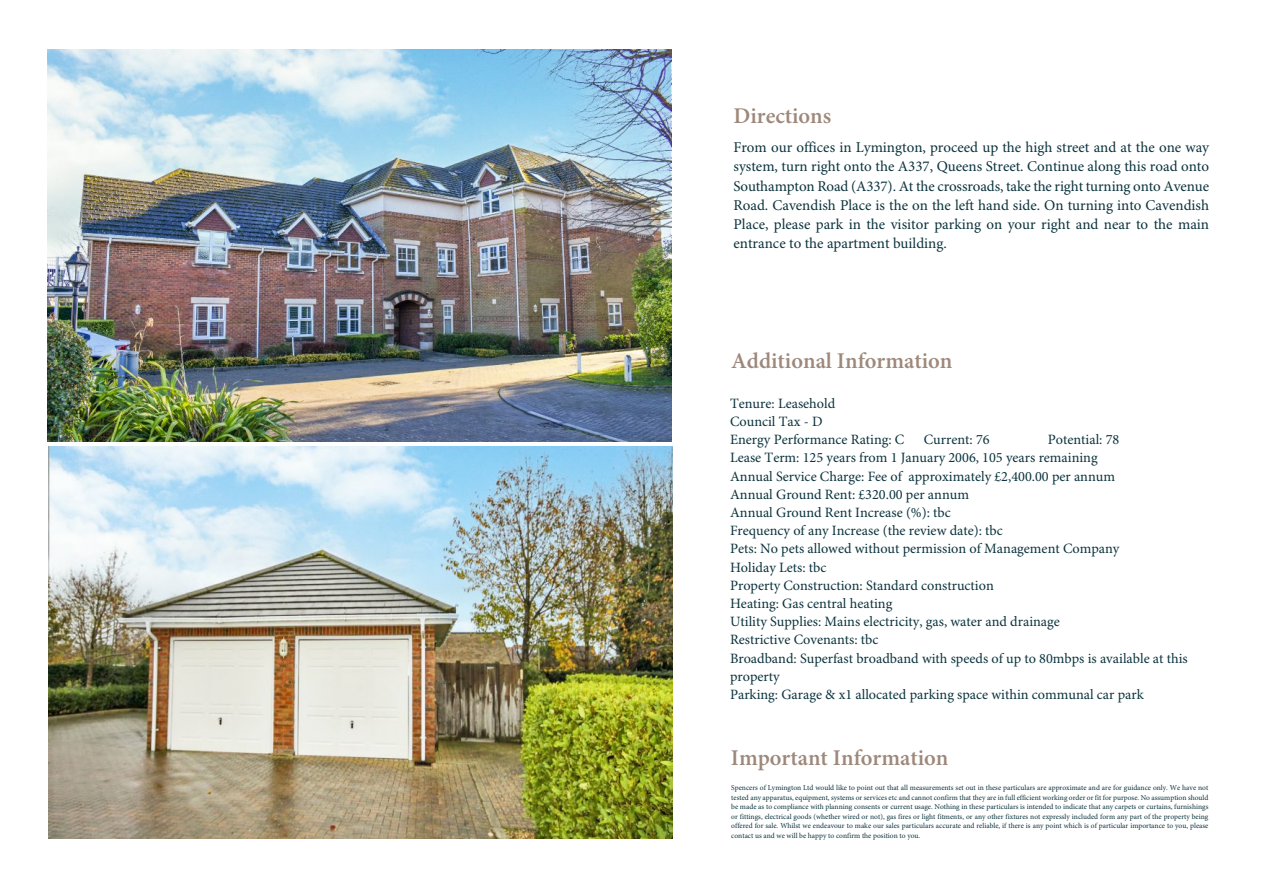
<style>
.page{position:relative;width:1263px;height:893px;background:#fff}
.page>*{position:absolute;margin:0;border:0;box-sizing:border-box;transform-origin:0 0}
.t1{font:600 22.5px "Minion Pro";color:#9e887b}
.t2{font:15px/19.2px "Minion Pro";color:#0b333d;text-align:justify}
.t3{font:14.25px/18.1px "Minion Pro";color:#0b333d}
.t4{font:7.5px/9.6px "Minion Pro";color:#0b333d;text-align:justify}
</style>
<div class="page">
<img style="left:49px;top:447px;width:623px;height:392px">
<img style="left:48px;top:50px;width:623px;height:391px">
<h1 class="t1" style="left:733px;top:106px;width:99px">Directions</h1>
<p class="t2" style="left:733px;top:139px;width:477px">From our offices in Lymington, proceed up the high street and at the one way system, turn right onto the A337, Queens Street. Continue along this road onto Southampton Road (A337). At the crossroads, take the right turning onto Avenue Road. Cavendish Place is the on the left hand side. On turning into Cavendish Place, please park in the visitor parking on your right and near to the main entrance to the apartment building.</p>
<h1 class="t1" style="left:731px;top:352px;width:223px">Additional Information</h1>
<h3 class="t3" style="left:730px;top:395px;width:176px">Tenure: Leasehold<br>Council Tax - D<br>Energy Performance Rating: C</h3>
<p class="t3" style="left:730px;top:432px;width:459px;text-indent:318px">Potential: 78<br>Lease Term: 125 years from 1 January 2006, 105 years remaining<br>Annual Service Charge: Fee of approximately £2,400.00 per annum<br>Annual Ground Rent: £320.00 per annum<br>Annual Ground Rent Increase (%): tbc<br>Frequency of any Increase (the review date): tbc<br>Pets: No pets allowed without permission of Management Company<br>Holiday Lets: tbc<br>Property Construction: Standard construction<br>Heating: Gas central heating<br>Utility Supplies: Mains electricity, gas, water and drainage<br>Restrictive Covenants: tbc<br>Broadband: Superfast broadband with speeds of up to 80mbps is available at this property<br>Parking: Garage &amp; x1 allocated parking space within communal car park</p>
<h3 class="t3" style="left:924px;top:432px;width:67px">Current: 76</h3>
<h1 class="t1" style="left:731px;top:749px;width:219px">Important Information</h1>
<p class="t4" style="left:731px;top:783px;width:479px">Spencers of Lymington Ltd would like to point out that all measurements set out in these particulars are approximate and are for guidance only. We have not tested any apparatus, equipment, systems or services etc and cannot confirm that they are in full efficient working order or fit for purpose. No assumption should be made as to compliance with planning consents or current usage. Nothing in these particulars is intended to indicate that any carpets or curtains, furnishings or fittings, electrical goods (whether wired or not), gas fires or light fitments, or any other fixtures not expressly included form any part of the property being offered for sale. Whilst we endeavour to make our sales particulars accurate and reliable, if there is any point which is of particular importance to you, please contact us and we will be happy to confirm the position to you.</p>
</div>
